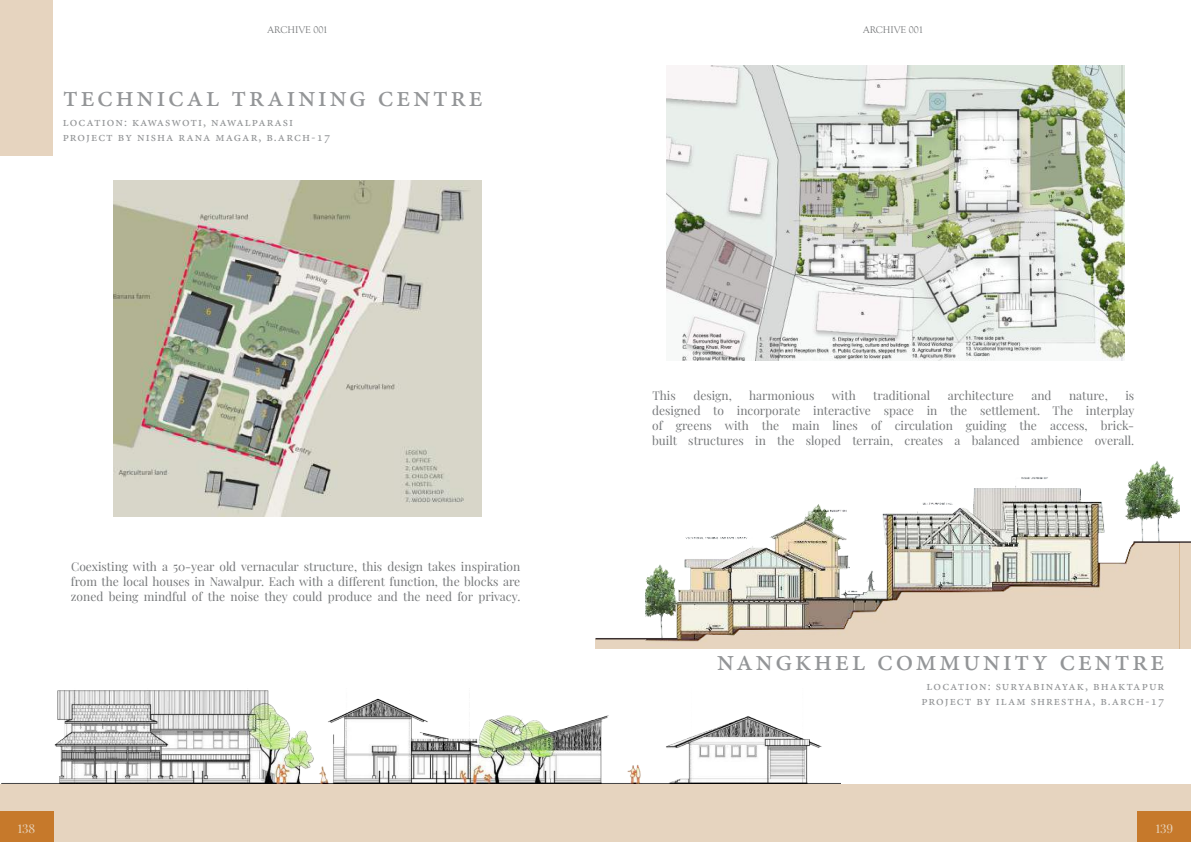
<style>
.page{position:relative;width:1191px;height:842px;background:#fff}
.page>*{position:absolute;margin:0;border:0;box-sizing:border-box;transform-origin:0 0}
.t1{font:30px "Minion Pro";letter-spacing:.08em;color:#939597}
.t2{font:13px/15px "Minion Pro";letter-spacing:.08em;color:#939597}
.t3{font:12px/15px "Playfair Display";color:#76787a;text-align:justify}
.t4{font:12px "Playfair Display";color:#fff}
.t5{font:10px "Goudy Old Style T";color:#76787a}
</style>
<div class="page">
<div style="left:1138px;top:812px;width:53px;height:30px;background:#c6792b"></div>
<div style="left:0;top:812px;width:53px;height:30px;background:#c6792b"></div>
<div style="left:0;top:0;width:53px;height:156px;background:#e6d4bf"></div>
<img style="left:113px;top:180px;width:368px;height:336px">
<img style="left:2px;top:690px;width:839px;height:94px">
<div style="left:0;top:784px;width:1190px;height:57px;background:#e6d4bf"></div>
<img style="left:666px;top:66px;width:458px;height:295px">
<img style="left:645px;top:461px;width:535px;height:187px">
<div style="left:595px;top:639px;width:50px;height:9px;background:#e6d4bf"></div>
<hr style="left:595px;top:638px;width:82px;height:1px;background:#3c3130">
<hr style="left:1133px;top:541px;width:58px;height:2px;background:#3c3130">
<div style="left:1180px;top:543px;width:10px;height:105px;background:#e6d4bf"></div>
<p class="t5" style="left:267px;top:24px;width:62px">ARCHIVE 001</p>
<p class="t5" style="left:863px;top:24px;width:62px">ARCHIVE 001</p>
<h1 class="t1" style="left:63px;top:83px;width:422px">Technical training centre</h1>
<p class="t2" style="left:63px;top:115px;width:269px">Location: KAWASWOTI, Nawalparasi project by Nisha rana magar, b.arch-17</p>
<p class="t3" style="left:71px;top:558px;width:451px">Coexisting with a 50-year old vernacular structure, this design takes inspiration from the local houses in Nawalpur. Each with a different function, the blocks are zoned being mindful of the noise they could produce and the need for privacy.</p>
<p class="t3" style="left:652px;top:387px;width:25px">This</p>
<p class="t3" style="left:693px;top:387px;width:40px">design,</p>
<p class="t3" style="left:749px;top:387px;width:67px">harmonious</p>
<p class="t3" style="left:831px;top:387px;width:26px">with</p>
<p class="t3" style="left:873px;top:387px;width:58px">traditional</p>
<p class="t3" style="left:947px;top:387px;width:68px">architecture</p>
<p class="t3" style="left:1031px;top:387px;width:22px">and</p>
<p class="t3" style="left:1069px;top:387px;width:40px">nature,</p>
<p class="t3" style="left:652px;top:387px;width:484px;text-indent:473px">is designed to incorporate interactive space in the settlement. The interplay of greens with the main lines of circulation guiding the access, brick&shy;built structures in the sloped terrain, creates a balanced ambience overall.</p>
<h1 class="t1" style="left:717px;top:648px;width:449px">Nangkhel communitY centre</h1>
<p class="t2" style="left:921px;top:679px;width:245px;text-align:center">Location: Suryabinayak, Bhaktapur project by Ilam shrestha, b.arch-17</p>
<p class="t4" style="left:18px;top:819px;width:19px">138</p>
<p class="t4" style="left:1155px;top:819px;width:19px">139</p>
</div>
